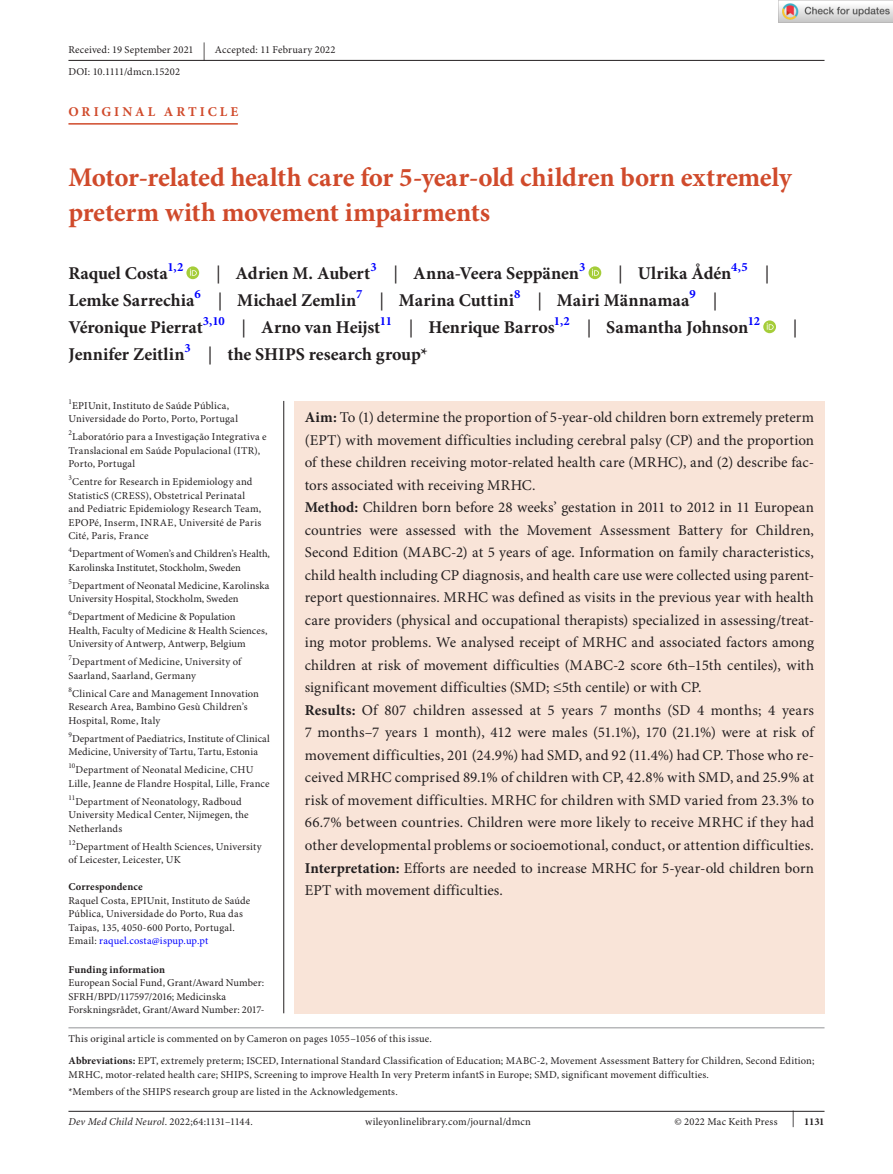
<style>
.page{position:relative;width:893px;height:1174px;background:#fff}
.page>*{position:absolute;margin:0;border:0;box-sizing:border-box;transform-origin:0 0}
.t1{font:700 27px/34.5px "Minion Pro";letter-spacing:-.01em;color:#d04a2b}
.t2{font:700 18px "Minion Pro";color:#231f20}
.t3{font:18px "Minion Pro";color:#231f20}
.t4{font:15px/22.5px "Minion Pro";letter-spacing:.01em;color:#231f20}
.t5{font:700 13.5px "Minion Pro";letter-spacing:.225em;color:#d04a2b}
.t6{font:700 12.6px "Minion Pro";color:#00f}
.t7{font:10.5px/13.5px "Minion Pro";letter-spacing:.015em;color:#231f20}
.t8{font:10.5px/13.5px "Minion Pro";letter-spacing:-.005em;color:#231f20}
.t9{font:700 10.5px "Minion Pro";letter-spacing:.01em;color:#231f20}
.t10{font:7.35px "Minion Pro";color:#231f20}
.s1{font-size:18px}
.s2{font-weight:400}
.s3{color:#00f}
.s4{font-weight:700}
.s5{font-style:italic}
</style>
<div class="page">
<hr style="left:68px;top:1111px;width:756px;height:1px;background:#231f20">
<hr style="left:68px;top:123px;width:170px;height:2px;background:#d04a2b">
<svg style="left:186px;top:266px;width:13px;height:13px"></svg>
<svg style="left:190px;top:269px;width:7px;height:7px"></svg>
<div style="left:589px;top:266px;width:12px;height:13px;background:#a5cd39;border-radius:50%"></div>
<svg style="left:592px;top:269px;width:7px;height:7px"></svg>
<svg style="left:763px;top:320px;width:13px;height:13px"></svg>
<svg style="left:767px;top:323px;width:7px;height:7px"></svg>
<hr style="left:68px;top:60px;width:756px;height:1px;background:#231f20">
<hr style="left:68px;top:1027px;width:756px;height:1px;background:#939598">
<div style="left:294px;top:401px;width:530px;height:612px;background:#f9e4d8"></div>
<hr style="left:283px;top:401px;width:1px;height:612px;background:#231f20">
<img style="left:779px;top:0;width:114px;height:23px">
<p class="t7" style="left:68px;top:39px;width:269px;line-height:21.9px">Received: 19 September 2021 <span class="s1">|</span> Accepted: 11 February 2022<br>DOI: 10.1111/dmcn.15202</p>
<p class="t5" style="left:69px;top:103px;width:171px">ORIGINAL ARTICLE</p>
<h1 class="t1" style="left:68px;top:161px;width:725px">Motor-related health care for 5-year-old children born extremely preterm with movement impairments</h1>
<h2 class="t2" style="left:68px;top:263px;width:101px">Raquel Costa</h2>
<p class="t6" style="left:167px;top:259px;width:17px">1,2</p>
<h2 class="t2" style="left:216px;top:263px;width:156px"><span class="s2">|</span> Adrien M. Aubert</h2>
<p class="t6" style="left:370px;top:259px;width:8px">3</p>
<h2 class="t2" style="left:394px;top:263px;width:187px"><span class="s2">|</span> Anna-Veera Seppänen</h2>
<p class="t6" style="left:579px;top:259px;width:8px">3</p>
<h2 class="t2" style="left:618px;top:263px;width:115px"><span class="s2">|</span> Ulrika Ådén</h2>
<p class="t6" style="left:731px;top:259px;width:18px">4,5</p>
<h2 class="t3" style="left:765px;top:263px;width:6px">|</h2>
<h2 class="t2" style="left:68px;top:290px;width:127px">Lemke Sarrechia</h2>
<p class="t6" style="left:194px;top:286px;width:8px">6</p>
<h2 class="t2" style="left:218px;top:290px;width:140px"><span class="s2">|</span> Michael Zemlin</h2>
<p class="t6" style="left:356px;top:286px;width:8px">7</p>
<h2 class="t2" style="left:379px;top:290px;width:136px"><span class="s2">|</span> Marina Cuttini</h2>
<p class="t6" style="left:514px;top:286px;width:8px">8</p>
<h2 class="t2" style="left:537px;top:290px;width:154px"><span class="s2">|</span> Mairi Männamaa</h2>
<p class="t6" style="left:690px;top:286px;width:8px">9</p>
<h2 class="t3" style="left:713px;top:290px;width:6px">|</h2>
<h2 class="t2" style="left:68px;top:317px;width:136px">Véronique Pierrat</h2>
<p class="t6" style="left:203px;top:313px;width:23px">3,10</p>
<h2 class="t2" style="left:242px;top:317px;width:140px"><span class="s2">|</span> Arno van Heijst</h2>
<p class="t6" style="left:380px;top:313px;width:14px">11</p>
<h2 class="t2" style="left:409px;top:317px;width:147px"><span class="s2">|</span> Henrique Barros</h2>
<p class="t6" style="left:554px;top:313px;width:17px">1,2</p>
<h2 class="t2" style="left:587px;top:317px;width:163px"><span class="s2">|</span> Samantha Johnson</h2>
<p class="t6" style="left:748px;top:313px;width:14px">12</p>
<h2 class="t3" style="left:793px;top:317px;width:6px">|</h2>
<h2 class="t2" style="left:68px;top:344px;width:118px">Jennifer Zeitlin</h2>
<p class="t6" style="left:185px;top:340px;width:8px">3</p>
<h2 class="t2" style="left:208px;top:344px;width:222px"><span class="s2">|</span> the SHIPS research group*</h2>
<p class="t7" style="left:68px;top:399px;width:171px"><sup>1</sup>EPIUnit, Instituto de Saúde Pública,<br>Universidade do Porto, Porto, Portugal</p>
<p class="t7" style="left:68px;top:430px;width:200px"><sup>2</sup>Laboratório para a Investigação Integrativa e<br>Translacional em Saúde Populacional (ITR),<br>Porto, Portugal</p>
<p class="t7" style="left:68px;top:475px;width:194px"><sup>3</sup>Centre for Research in Epidemiology and StatisticS (CRESS), Obstetrical Perinatal and Pediatric Epidemiology Research Team, EPOPé, Inserm, INRAE, Université de Paris Cité, Paris, France</p>
<p class="t8" style="left:68px;top:547px;width:203px"><sup>4</sup>Department of Women’s and Children’s Health,<br>Karolinska Institutet, Stockholm, Sweden</p>
<p class="t7" style="left:68px;top:579px;width:203px"><sup>5</sup>Department of Neonatal Medicine, Karolinska<br>University Hospital, Stockholm, Sweden</p>
<p class="t7" style="left:68px;top:610px;width:201px"><sup>6</sup>Department of Medicine &amp; Population<br>Health, Faculty of Medicine &amp; Health Sciences,<br>University of Antwerp, Antwerp, Belgium</p>
<p class="t7" style="left:68px;top:655px;width:174px"><sup>7</sup>Department of Medicine, University of<br>Saarland, Saarland, Germany</p>
<p class="t7" style="left:68px;top:687px;width:192px"><sup>8</sup>Clinical Care and Management Innovation<br>Research Area, Bambino Gesù Children’s<br>Hospital, Rome, Italy</p>
<p class="t7" style="left:68px;top:732px;width:203px"><sup>9</sup>Department of Paediatrics, Institute of Clinical<br>Medicine, University of Tartu, Tartu, Estonia</p>
<p class="t7" style="left:68px;top:763px;width:203px"><sup>10</sup>Department of Neonatal Medicine, CHU<br>Lille, Jeanne de Flandre Hospital, Lille, France</p>
<p class="t10" style="left:68px;top:793px;width:8px">11</p>
<p class="t7" style="left:68px;top:795px;width:182px;text-indent:7px">Department of Neonatology, Radboud<br>University Medical Center, Nijmegen, the<br>Netherlands</p>
<p class="t10" style="left:68px;top:838px;width:9px">12</p>
<p class="t7" style="left:68px;top:840px;width:195px;text-indent:7px">Department of Health Sciences, University of Leicester, Leicester, UK</p>
<p class="t9" style="left:68px;top:880px;width:76px">Correspondence</p>
<p class="t7" style="left:68px;top:894px;width:183px">Raquel Costa, EPIUnit, Instituto de Saúde Pública, Universidade do Porto, Rua das Taipas, 135, 4050-600 Porto, Portugal.<br>Email: <span class="s3">raquel.costa@ispup.up.pt</span></p>
<p class="t9" style="left:68px;top:963px;width:98px">Funding information</p>
<p class="t7" style="left:68px;top:976px;width:198px">European Social Fund, Grant/Award Number:<br>SFRH/BPD/117597/2016; Medicinska<br>Forskningsrådet, Grant/Award Number: 2017-</p>
<p class="t4" style="left:305px;top:407px;width:511px"><span class="s4">Aim:</span> To (1) determine the proportion of 5-year-old children born extremely preterm (EPT) with movement difficulties including cerebral palsy (CP) and the proportion of these children receiving motor-related health care (MRHC), and (2) describe fac&shy;tors associated with receiving MRHC.<br><span class="s4">Method:</span> Children born before 28 weeks’ gestation in 2011 to 2012 in 11 European countries were assessed with the Movement Assessment Battery for Children, Second Edition (MABC-2) at 5 years of age. Information on family characteristics, child health including CP diagnosis, and health care use were collected using parent&shy;report questionnaires. MRHC was defined as visits in the previous year with health care providers (physical and occupational therapists) specialized in assessing/treat&shy;ing motor problems. We analysed receipt of MRHC and associated factors among children at risk of movement difficulties (MABC-2 score 6th–15th centiles), with significant movement difficulties (SMD; ≤5th centile) or with CP.<br><span class="s4">Results:</span> Of 807 children assessed at 5 years 7 months (SD 4 months; 4 years 7 months–7 years 1 month), 412 were males (51.1%), 170 (21.1%) were at risk of movement difficulties, 201 (24.9%) had SMD, and 92 (11.4%) had CP. Those who re&shy;ceived MRHC comprised 89.1% of children with CP, 42.8% with SMD, and 25.9% at risk of movement difficulties. MRHC for children with SMD varied from 23.3% to 66.7% between countries. Children were more likely to receive MRHC if they had other developmental problems or socioemotional, conduct, or attention difficulties.<br><span class="s4">Interpretation:</span> Efforts are needed to increase MRHC for 5-year-old children born EPT with movement difficulties.</p>
<p class="t7" style="left:68px;top:1027px;width:747px;line-height:22.5px">This original article is commented on by Cameron on pages 1055–1056 of this issue.<br><span class="s4">Abbreviations:</span> EPT, extremely preterm; ISCED, International Standard Classification of Education; MABC-2, Movement Assessment Battery for Children, Second Edition;</p>
<p class="t7" style="left:68px;top:1068px;width:642px">MRHC, motor-related health care; SHIPS, Screening to improve Health In very Preterm infantS in Europe; SMD, significant movement difficulties.</p>
<p class="t7" style="left:68px;top:1085px;width:331px">*Members of the SHIPS research group are listed in the Acknowledgements.</p>
<p class="t7" style="left:68px;top:1115px;width:186px"><span class="s5">Dev Med Child Neurol</span>. 2022;64:1131–1144.</p>
<p class="t7" style="left:365px;top:1115px;width:167px">wileyonlinelibrary.com/journal/dmcn</p>
<p class="t7" style="left:674px;top:1115px;width:152px">© 2022 Mac Keith Press <sup>|</sup> <span class="s4">1131</span></p>
</div>
